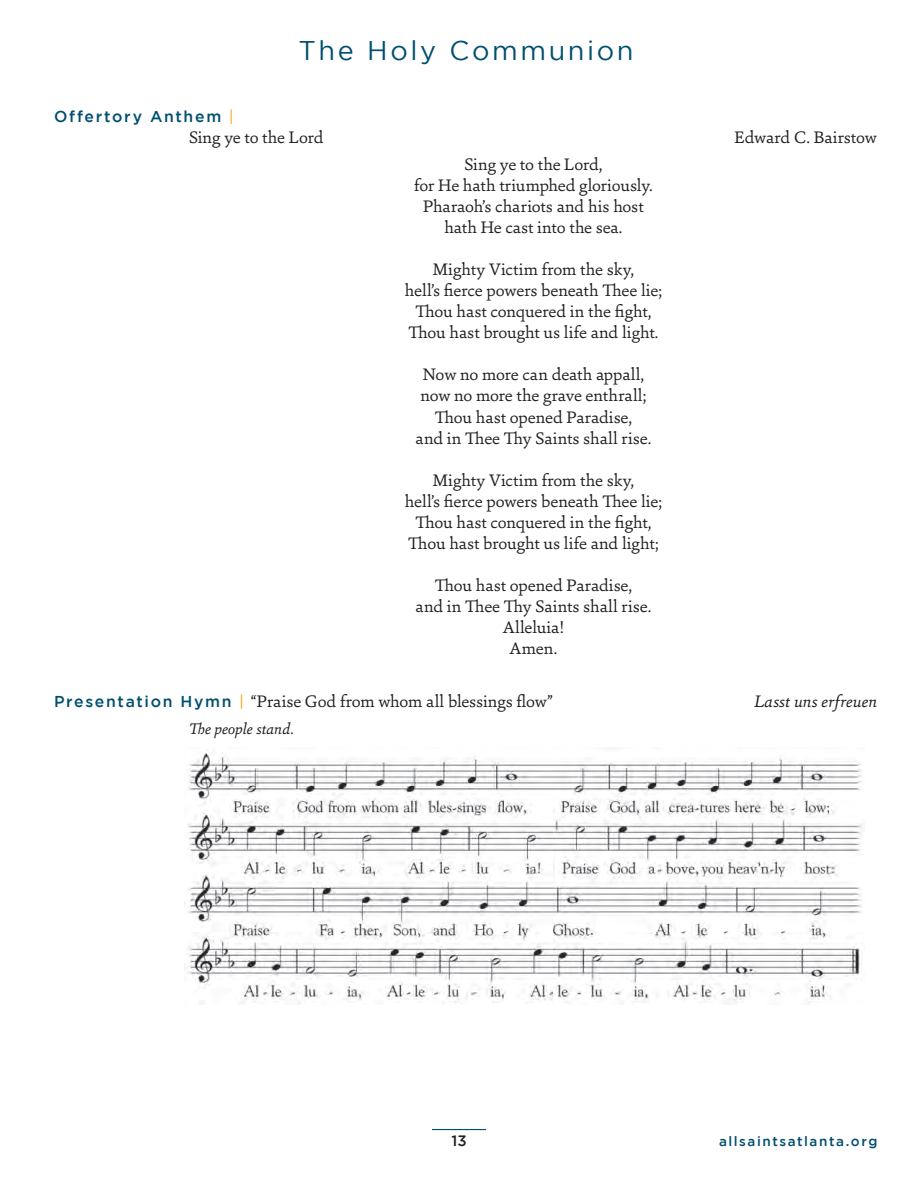
<style>
.page{position:relative;width:918px;height:1188px;background:#fff}
.page>*{position:absolute;margin:0;border:0;box-sizing:border-box;transform-origin:0 0}
.t1{font:27px "Gotham";letter-spacing:.095em;color:#014f6e}
.t2{font:18px/21px "Sina";letter-spacing:-.005em;color:#231f20;text-align:center}
.t3{font:italic 18px "Sina";color:#231f20}
.t4{font:italic 16.5px "Sina";color:#231f20}
.t5{font:500 15.75px "Gotham";letter-spacing:.11em;color:#014f6e}
.t6{font:500 15px "Gotham";color:#231f20}
.t7{font:500 13.5px "Gotham";letter-spacing:.115em;color:#014f6e}
.s1{color:#f5a81c}
.s2{font-family:"Gotham";font-weight:500;font-size:15.75px;color:#014f6e}
.s3{font-family:"Gotham";font-weight:500;font-size:15.75px;color:#f5a81c}
</style>
<div class="page">
<hr style="left:432px;top:1129px;width:54px;height:1px;background:#014f6e">
<img style="left:184px;top:748px;width:679px;height:257px">
<h1 class="t1" style="left:298px;top:36px;width:336px">The Holy Communion</h1>
<p class="t5" style="left:54px;top:107px;width:181px">Offertory Anthem <span class="s1">|</span></p>
<p class="t2" style="left:189px;top:126px;width:136px">Sing ye to the Lord</p>
<p class="t2" style="left:734px;top:126px;width:144px">Edward C. Bairstow</p>
<p class="t2" style="left:414px;top:154px;width:240px">Sing ye to the Lord,<br>for He hath triumphed gloriously.<br>Pharaoh’s chariots and his host hath He cast into the sea.</p>
<p class="t2" style="left:405px;top:259px;width:259px">Mighty Victim from the sky,<br>hell’s fierce powers beneath Thee lie; Thou hast conquered in the fight, Thou hast brought us life and light.</p>
<p class="t2" style="left:416px;top:364px;width:237px">Now no more can death appall, now no more the grave enthrall;<br>Thou hast opened Paradise,<br>and in Thee Thy Saints shall rise.</p>
<p class="t2" style="left:405px;top:469px;width:259px">Mighty Victim from the sky,<br>hell’s fierce powers beneath Thee lie; Thou hast conquered in the fight, Thou hast brought us life and light;</p>
<p class="t2" style="left:416px;top:574px;width:237px">Thou hast opened Paradise,<br>and in Thee Thy Saints shall rise.<br>Alleluia!<br>Amen.</p>
<p class="t2" style="left:54px;top:690px;width:500px"><span class="s2">Presentation Hymn</span> <span class="s3">|</span> “Praise God from whom all blessings flow”</p>
<p class="t3" style="left:754px;top:689px;width:125px">Lasst uns erfreuen</p>
<p class="t4" style="left:189px;top:718px;width:107px">The people stand.</p>
<p class="t6" style="left:451px;top:1132px;width:17px">13</p>
<p class="t7" style="left:719px;top:1134px;width:160px">allsaintsatlanta.org</p>
</div>
